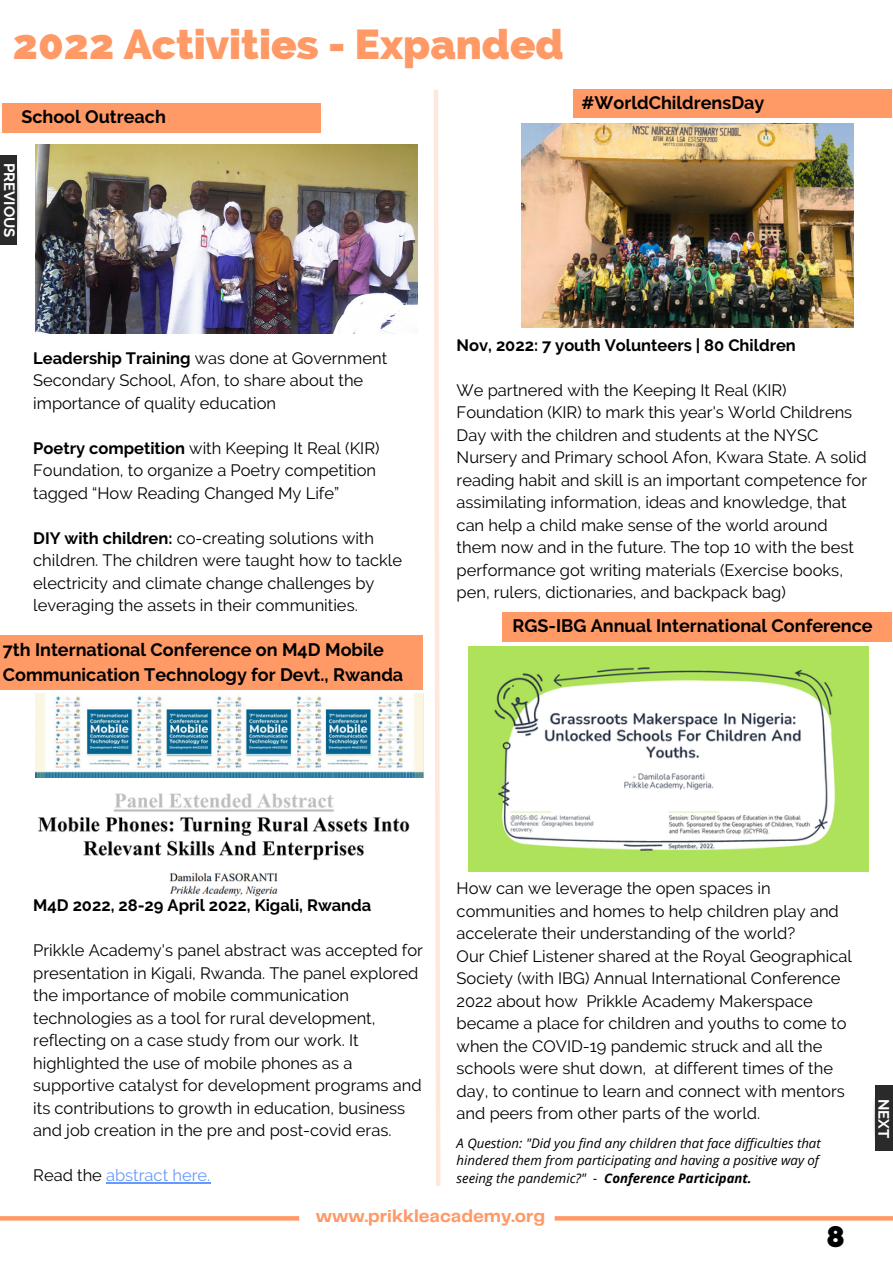
<style>
.page{position:relative;width:893px;height:1264px;background:#fff}
.page>*{position:absolute;margin:0;border:0;box-sizing:border-box;transform-origin:0 0}
.t1{font:800 42px "Raleway";color:#f96}
.t2{font:800 30px "Raleway";color:#000}
.t3{font:700 18px/24.8px "Raleway";color:#000}
.t4{font:700 18px "Telegraf";color:#f96}
.t5{font:16.5px/22.5px "Raleway";color:#000}
.t6{font:700 16.5px "Raleway";color:#000}
.t7{font:16.5px "Raleway";color:#69f}
.t8{font:700 15px "Raleway";color:#fff}
.t9{font:italic 13.2px/17.5px "Open Sans";color:#000}
.s1{font-weight:700}
.s2{color:#000}
</style>
<div class="page">
<div style="left:3px;top:103px;width:318px;height:29px;background:#f96"></div>
<div style="left:573px;top:89px;width:318px;height:29px;background:#f96"></div>
<div style="left:0;top:635px;width:422px;height:54px;background:#f96"></div>
<svg style="left:433px;top:89px;width:8px;height:1097px"></svg>
<div style="left:502px;top:612px;width:389px;height:29px;background:#f96"></div>
<img style="left:521px;top:124px;width:332px;height:203px">
<img style="left:469px;top:646px;width:399px;height:225px">
<img style="left:35px;top:693px;width:388px;height:85px">
<img style="left:38px;top:793px;width:372px;height:103px">
<svg style="left:0;top:1216px;width:299px;height:4px"></svg>
<svg style="left:554px;top:1216px;width:338px;height:4px"></svg>
<img style="left:873px;top:1098px;width:8px;height:53px">
<div style="left:875px;top:1085px;width:17px;height:65px;background:#2b2a2a"></div>
<img style="left:16px;top:155px;width:3px;height:90px">
<div style="left:0;top:155px;width:16px;height:90px;background:#2b2a2a"></div>
<img style="left:35px;top:144px;width:383px;height:189px">
<hr style="left:106px;top:1182px;width:104px;height:1px;background:#69f">
<h1 class="t1" style="left:13px;top:19px;width:552px">2022 Activities - Expanded</h1>
<p class="t3" style="left:21px;top:105px;width:146px">School Outreach</p>
<p class="t8" style="left:18px;top:163px;width:76px;rotate:90deg">PREVIOUS</p>
<p class="t3" style="left:581px;top:90px;width:184px">#WorldChildrensDay</p>
<p class="t5" style="left:33px;top:346px;width:355px"><span class="s1">Leadership Training</span> was done at Government<br>Secondary School, Afon, to share about the importance of quality education</p>
<p class="t5" style="left:33px;top:436px;width:348px"><span class="s1">Poetry competition</span> with Keeping It Real (KIR)<br>Foundation, to organize a Poetry competition tagged “How Reading Changed My Life”</p>
<p class="t5" style="left:33px;top:526px;width:370px"><span class="s1">DIY with children:</span> co-creating solutions with children. The children were taught how to tackle electricity and climate change challenges by leveraging the assets in their communities.</p>
<p class="t3" style="left:3px;top:637px;width:402px">7th International Conference on M4D Mobile<br>Communication Technology for Devt., Rwanda</p>
<p class="t6" style="left:456px;top:335px;width:341px">Nov, 2022: 7 youth Volunteers | 80 Children</p>
<p class="t5" style="left:456px;top:379px;width:412px">We partnered with the Keeping It Real (KIR)<br>Foundation (KIR) to mark this year's World Childrens Day with the children and students at the NYSC Nursery and Primary school Afon, Kwara State. A solid reading habit and skill is an important competence for assimilating information, ideas and knowledge, that can help a child make sense of the world around them now and in the future. The top 10 with the best performance got writing materials (Exercise books, pen, rulers, dictionaries, and backpack bag)</p>
<p class="t3" style="left:512px;top:613px;width:362px">RGS-IBG Annual International Conference</p>
<p class="t6" style="left:33px;top:895px;width:339px">M4D 2022, 28-29 April 2022, Kigali, Rwanda</p>
<p class="t5" style="left:33px;top:939px;width:391px">Prikkle Academy's panel abstract was accepted for presentation in Kigali, Rwanda. The panel explored the importance of mobile communication technologies as a tool for rural development, reflecting on a case study from our work. It highlighted the use of mobile phones as a supportive catalyst for development programs and its contributions to growth in education, business and job creation in the pre and post-covid eras.</p>
<p class="t7" style="left:33px;top:1165px;width:178px"><span class="s2">Read the</span> abstract here.</p>
<p class="t5" style="left:456px;top:877px;width:397px">How can we leverage the open spaces in communities and homes to help children play and accelerate their understanding of the world?<br>Our Chief Listener shared at the Royal Geographical Society (with IBG) Annual International Conference 2022 about how Prikkle Academy Makerspace became a place for children and youths to come to when the COVID-19 pandemic struck and all the schools were shut down, at different times of the day, to continue to learn and connect with mentors and peers from other parts of the world.</p>
<p class="t9" style="left:456px;top:1133px;width:365px">A Question: "Did you find any children that face difficulties that hindered them from participating and having a positive way of seeing the pandemic?" - <span class="s1">Conference Participant.</span></p>
<p class="t8" style="left:892px;top:1098px;width:41px;rotate:90deg">NEXT</p>
<p class="t4" style="left:316px;top:1207px;width:231px">www.prikkleacademy.org</p>
<h2 class="t2" style="left:826px;top:1219px;width:20px">8</h2>
</div>
